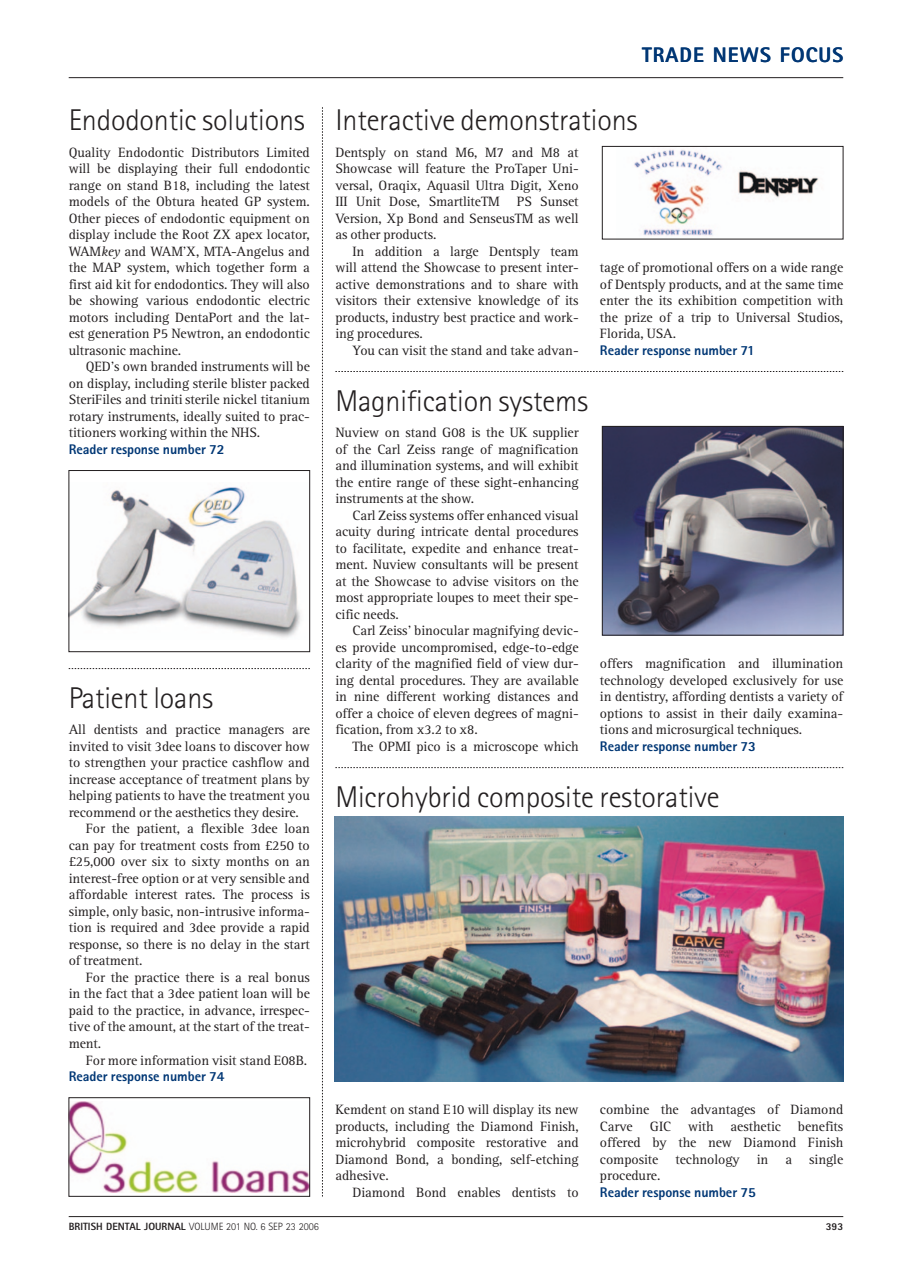
<style>
.page{position:relative;width:912px;height:1265px;background:#fff}
.page>*{position:absolute;margin:0;border:0;box-sizing:border-box;transform-origin:0 0}
.t1{font:300 30px "Rotis Sans Serif";letter-spacing:-.005em;color:#231f20}
.t2{font:800 21px "Rotis Sans Serif";letter-spacing:.05em;color:#013775}
.t3{font:13.95px/16.5px "Rotis Serif 6";letter-spacing:-.005em;color:#231f20}
.t4{font:800 13.95px "Rotis Sans Serif";letter-spacing:-.005em;color:#013775}
.t5{font:300 10.5px "Rotis Sans Serif";color:#231f20}
.t6{font:800 10.5px "Rotis Sans Serif";color:#231f20}
.s1{font-family:"Rotis Serif";font-style:italic}
.s2{font-family:"Rotis Sans Serif";font-weight:800;color:#013775}
.s3{font-weight:800}
</style>
<div class="page">
<hr style="left:69px;top:1216px;width:774px;height:1px;background:#231f20">
<svg style="left:69px;top:668px;width:241px;height:1px"></svg>
<svg style="left:335px;top:371px;width:508px;height:1px"></svg>
<hr style="left:69px;top:77px;width:774px;height:1px;background:#231f20">
<img style="left:634px;top:149px;width:185px;height:87px">
<div style="left:602px;top:146px;width:241px;height:93px;border:1px solid #231f20"></div>
<img style="left:71px;top:487px;width:230px;height:151px">
<div style="left:69px;top:470px;width:241px;height:182px;border:1px solid #231f20"></div>
<svg style="left:322px;top:107px;width:1px;height:1089px"></svg>
<img style="left:604px;top:428px;width:237px;height:205px">
<div style="left:602px;top:426px;width:241px;height:209px;border:1px solid #231f20"></div>
<img style="left:335px;top:817px;width:508px;height:264px">
<img style="left:71px;top:1101px;width:237px;height:92px">
<div style="left:69px;top:1097px;width:241px;height:99px;border:1px solid #231f20"></div>
<svg style="left:335px;top:767px;width:508px;height:1px"></svg>
<p class="t1" style="left:69px;top:109px;width:238px">Endodontic solutions</p>
<p class="t3" style="left:69px;top:145px;width:242px">Quality Endodontic Distributors Limited</p>
<p class="t3" style="left:69px;top:162px;width:242px">will be displaying their full endodontic</p>
<p class="t3" style="left:69px;top:178px;width:242px">range on stand B18, including the latest</p>
<p class="t3" style="left:69px;top:195px;width:242px">models of the Obtura heated GP system.</p>
<p class="t3" style="left:69px;top:211px;width:242px">Other pieces of endodontic equipment on</p>
<p class="t3" style="left:69px;top:228px;width:242px">display include the Root ZX apex locator,</p>
<p class="t3" style="left:69px;top:244px;width:242px">WAM<span class="s1">key</span> and WAM’X, MTA-Angelus and</p>
<p class="t3" style="left:69px;top:261px;width:242px">the MAP system, which together form a</p>
<p class="t3" style="left:69px;top:277px;width:242px">first aid kit for endodontics. They will also</p>
<p class="t3" style="left:69px;top:294px;width:242px">be showing various endodontic electric</p>
<p class="t3" style="left:69px;top:310px;width:242px">motors including DentaPort and the lat-</p>
<p class="t3" style="left:69px;top:327px;width:242px">est generation P5 Newtron, an endodontic</p>
<p class="t3" style="left:69px;top:343px;width:114px">ultrasonic machine.</p>
<p class="t3" style="left:86px;top:360px;width:225px">QED’s own branded instruments will be</p>
<p class="t3" style="left:69px;top:376px;width:242px">on display, including sterile blister packed</p>
<p class="t3" style="left:69px;top:393px;width:242px">SteriFiles and triniti sterile nickel titanium</p>
<p class="t3" style="left:69px;top:409px;width:242px">rotary instruments, ideally suited to prac-</p>
<p class="t3" style="left:69px;top:426px;width:193px">titioners working within the NHS.</p>
<p class="t4" style="left:69px;top:444px;width:157px">Reader response number 72</p>
<p class="t1" style="left:69px;top:687px;width:146px">Patient loans</p>
<p class="t3" style="left:69px;top:723px;width:242px">All dentists and practice managers are</p>
<p class="t3" style="left:69px;top:739px;width:242px">invited to visit 3dee loans to discover how</p>
<p class="t3" style="left:69px;top:756px;width:242px">to strengthen your practice cashflow and</p>
<p class="t3" style="left:69px;top:772px;width:242px">increase acceptance of treatment plans by</p>
<p class="t3" style="left:69px;top:789px;width:242px">helping patients to have the treatment you</p>
<p class="t3" style="left:69px;top:805px;width:232px">recommend or the aesthetics they desire.</p>
<p class="t3" style="left:86px;top:822px;width:225px">For the patient, a flexible 3dee loan</p>
<p class="t3" style="left:69px;top:838px;width:242px">can pay for treatment costs from £250 to</p>
<p class="t3" style="left:69px;top:855px;width:242px">£25,000 over six to sixty months on an</p>
<p class="t3" style="left:69px;top:871px;width:242px">interest-free option or at very sensible and</p>
<p class="t3" style="left:69px;top:888px;width:242px">affordable interest rates. The process is</p>
<p class="t3" style="left:69px;top:904px;width:242px">simple, only basic, non-intrusive informa-</p>
<p class="t3" style="left:69px;top:921px;width:242px">tion is required and 3dee provide a rapid</p>
<p class="t3" style="left:69px;top:937px;width:242px">response, so there is no delay in the start</p>
<p class="t3" style="left:69px;top:954px;width:75px">of treatment.</p>
<p class="t3" style="left:86px;top:970px;width:225px">For the practice there is a real bonus</p>
<p class="t3" style="left:69px;top:987px;width:242px">in the fact that a 3dee patient loan will be</p>
<p class="t3" style="left:69px;top:1003px;width:242px">paid to the practice, in advance, irrespec-</p>
<p class="t3" style="left:69px;top:1020px;width:242px">tive of the amount, at the start of the treat-</p>
<p class="t3" style="left:69px;top:1036px;width:34px">ment.</p>
<p class="t3" style="left:86px;top:1053px;width:223px">For more information visit stand E08B.</p>
<p class="t4" style="left:69px;top:1071px;width:157px">Reader response number 74</p>
<p class="t2" style="left:642px;top:47px;width:202px">TRADE NEWS FOCUS</p>
<p class="t1" style="left:335px;top:109px;width:303px">Interactive demonstrations</p>
<p class="t3" style="left:335px;top:145px;width:245px">Dentsply on stand M6, M7 and M8 at</p>
<p class="t3" style="left:335px;top:162px;width:245px">Showcase will feature the ProTaper Uni-</p>
<p class="t3" style="left:335px;top:178px;width:245px">versal, Oraqix, Aquasil Ultra Digit, Xeno</p>
<p class="t3" style="left:335px;top:195px;width:245px">III Unit Dose, SmartliteTM PS Sunset</p>
<p class="t3" style="left:335px;top:211px;width:245px">Version, Xp Bond and SenseusTM as well</p>
<p class="t3" style="left:335px;top:228px;width:102px">as other products.</p>
<p class="t3" style="left:352px;top:244px;width:228px">In addition a large Dentsply team</p>
<p class="t3" style="left:335px;top:261px;width:245px">will attend the Showcase to present inter-</p>
<p class="t3" style="left:335px;top:277px;width:245px">active demonstrations and to share with</p>
<p class="t3" style="left:335px;top:294px;width:245px">visitors their extensive knowledge of its</p>
<p class="t3" style="left:335px;top:310px;width:245px">products, industry best practice and work-</p>
<p class="t3" style="left:335px;top:327px;width:89px">ing procedures.</p>
<p class="t3" style="left:352px;top:343px;width:228px">You can visit the stand and take advan-</p>
<p class="t3" style="left:599px;top:261px;width:245px">tage of promotional offers on a wide range of Dentsply products, and at the same time enter the its exhibition competition with the prize of a trip to Universal Studios, Florida, USA.<br><span class="s2">Reader response number 71</span></p>
<p class="t1" style="left:335px;top:390px;width:254px">Magnification systems</p>
<p class="t3" style="left:335px;top:426px;width:245px">Nuview on stand G08 is the UK supplier</p>
<p class="t3" style="left:335px;top:442px;width:245px">of the Carl Zeiss range of magnification</p>
<p class="t3" style="left:335px;top:459px;width:245px">and illumination systems, and will exhibit</p>
<p class="t3" style="left:335px;top:475px;width:245px">the entire range of these sight-enhancing</p>
<p class="t3" style="left:335px;top:492px;width:140px">instruments at the show.</p>
<p class="t3" style="left:352px;top:508px;width:228px">Carl Zeiss systems offer enhanced visual</p>
<p class="t3" style="left:335px;top:525px;width:245px">acuity during intricate dental procedures</p>
<p class="t3" style="left:335px;top:541px;width:245px">to facilitate, expedite and enhance treat-</p>
<p class="t3" style="left:335px;top:558px;width:245px">ment. Nuview consultants will be present</p>
<p class="t3" style="left:335px;top:574px;width:245px">at the Showcase to advise visitors on the</p>
<p class="t3" style="left:335px;top:591px;width:245px">most appropriate loupes to meet their spe-</p>
<p class="t3" style="left:335px;top:607px;width:65px">cific needs.</p>
<p class="t3" style="left:352px;top:624px;width:228px">Carl Zeiss’ binocular magnifying devic-</p>
<p class="t3" style="left:335px;top:640px;width:245px">es provide uncompromised, edge-to-edge</p>
<p class="t3" style="left:335px;top:657px;width:245px">clarity of the magnified field of view dur-</p>
<p class="t3" style="left:335px;top:673px;width:245px">ing dental procedures. They are available</p>
<p class="t3" style="left:335px;top:690px;width:245px">in nine different working distances and</p>
<p class="t3" style="left:335px;top:706px;width:245px">offer a choice of eleven degrees of magni-</p>
<p class="t3" style="left:335px;top:723px;width:144px">fication, from x3.2 to x8.</p>
<p class="t3" style="left:352px;top:739px;width:228px">The OPMI pico is a microscope which</p>
<p class="t3" style="left:599px;top:657px;width:245px">offers magnification and illumination technology developed exclusively for use in dentistry, affording dentists a variety of options to assist in their daily examina&shy;tions and microsurgical techniques.<br><span class="s2">Reader response number 73</span></p>
<p class="t1" style="left:335px;top:786px;width:385px">Microhybrid composite restorative</p>
<p class="t3" style="left:335px;top:1102px;width:245px">Kemdent on stand E10 will display its new</p>
<p class="t3" style="left:335px;top:1119px;width:245px">products, including the Diamond Finish,</p>
<p class="t3" style="left:335px;top:1135px;width:245px">microhybrid composite restorative and</p>
<p class="t3" style="left:335px;top:1152px;width:245px">Diamond Bond, a bonding, self-etching</p>
<p class="t3" style="left:335px;top:1168px;width:55px">adhesive.</p>
<p class="t3" style="left:352px;top:1185px;width:228px">Diamond Bond enables dentists to</p>
<p class="t3" style="left:599px;top:1102px;width:245px">combine the advantages of Diamond<br>Carve GIC with aesthetic benefits offered by the new Diamond Finish composite technology in a single procedure.<br><span class="s2">Reader response number 75</span></p>
<p class="t5" style="left:69px;top:1222px;width:251px"><span class="s3">BRITISH DENTAL JOURNAL</span> VOLUME 201 NO. 6 SEP 23 2006</p>
<p class="t6" style="left:825px;top:1222px;width:19px">393</p>
</div>
